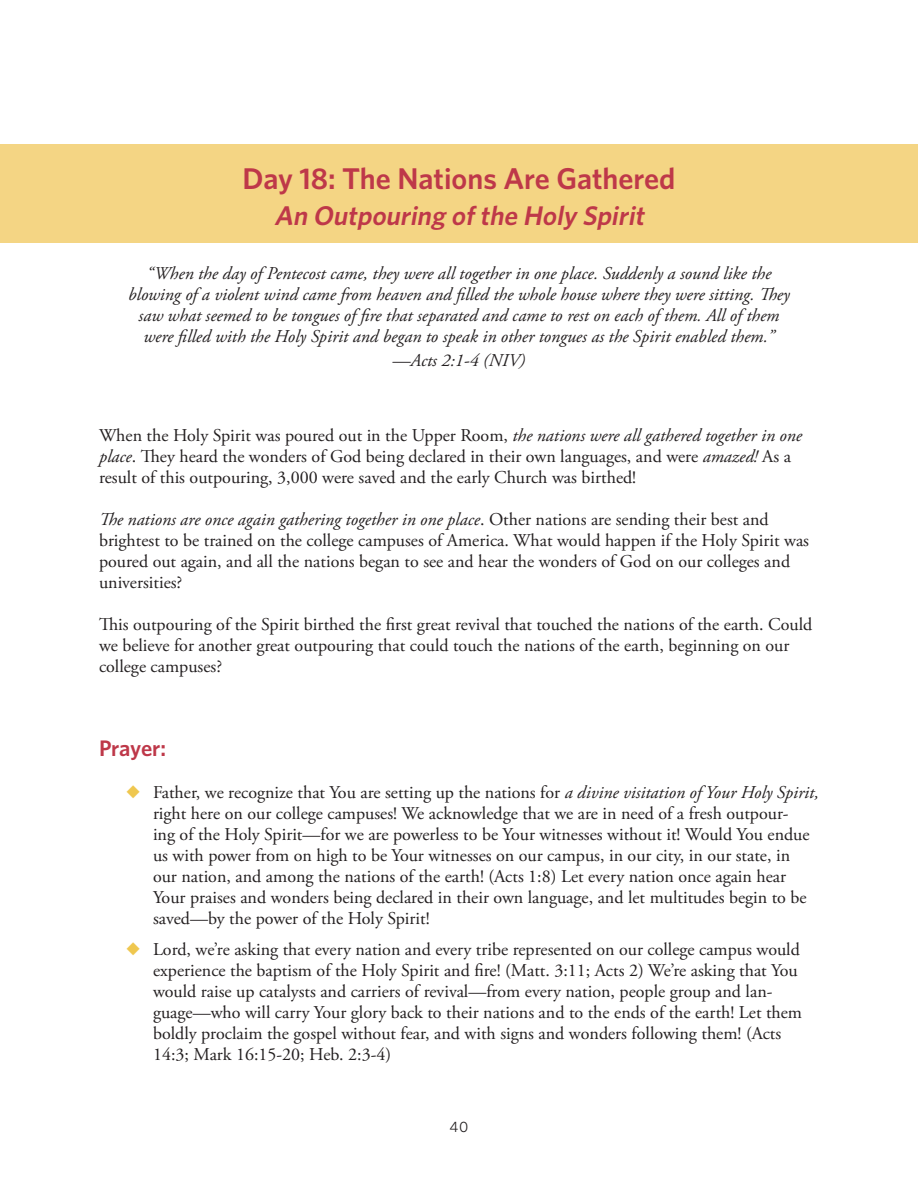
<style>
.page{position:relative;width:918px;height:1188px;background:#fff}
.page>*{position:absolute;margin:0;border:0;box-sizing:border-box;transform-origin:0 0}
.t1{font:600 30px "Whitney";color:#be3849}
.t2{font:italic 600 27px "Whitney";color:#be3849}
.t3{font:600 22.5px "Whitney";letter-spacing:-.01em;color:#be3849}
.t4{font:18px/21px "Adobe Garamond Pro";color:#231f20}
.t5{font:italic 18px/21px "Adobe Garamond Pro";color:#231f20;text-align:center}
.t6{font:15px "Whitney";color:#231f20}
.s1{font-style:italic}
.s2{color:#efc74f}
</style>
<div class="page">
<div style="left:0;top:144px;width:918px;height:98px;background:#f4d584"></div>
<h1 class="t1" style="left:242px;top:158px;width:435px">Day 18: The Nations Are Gathered</h1>
<h2 class="t2" style="left:274px;top:197px;width:378px">An Outpouring ofthe Holy Spirit</h2>
<p class="t5" style="left:128px;top:263px;width:663px">“When the day of Pentecost came, they were all together in one place. Suddenly a sound like the blowing of a violent wind came from heaven and filled the whole house where they were sitting. They saw what seemed to be tongues of fire that separated and came to rest on each of them. All of them were filled with the Holy Spirit and began to speak in other tongues as the Spirit enabled them.”</p>
<p class="t5" style="left:393px;top:350px;width:134px">—Acts 2:1-4 (NIV)</p>
<p class="t4" style="left:99px;top:425px;width:705px">When the Holy Spirit was poured out in the Upper Room, <span class="s1">the nations were all gathered together in one place</span>. They heard the wonders of God being declared in their own languages, and were <span class="s1">amazed!</span> As a result of this outpouring, 3,000 were saved and the early Church was birthed!</p>
<p class="t4" style="left:99px;top:509px;width:712px"><span class="s1">The nations are once again gathering together in one place</span>. Other nations are sending their best and brightest to be trained on the college campuses of America. What would happen if the Holy Spirit was poured out again, and all the nations began to see and hear the wonders of God on our colleges and universities?</p>
<p class="t4" style="left:99px;top:614px;width:715px">This outpouring of the Spirit birthed the first great revival that touched the nations of the earth. Could we believe for another great outpouring that could touch the nations of the earth, beginning on our college campuses?</p>
<p class="t3" style="left:99px;top:733px;width:69px">Prayer:</p>
<p class="t4" style="left:153px;top:782px;width:667px;text-indent:-27px"><span class="s2">◆</span> Father, we recognize that You are setting up the nations for <span class="s1">a divine visitation of Your Holy Spirit, </span>right here on our college campuses! We acknowledge that we are in need of a fresh outpour-<br>ing of the Holy Spirit—for we are powerless to be Your witnesses without it! Would You endue us with power from on high to be Your witnesses on our campus, in our city, in our state, in<br>our nation, and among the nations of the earth! (Acts 1:8) Let every nation once again hear Your praises and wonders being declared in their own language, and let multitudes begin to be saved—by the power of the Holy Spirit!</p>
<p class="t4" style="left:153px;top:940px;width:651px;text-indent:-27px"><span class="s2">◆</span> Lord, we’re asking that every nation and every tribe represented on our college campus would experience the baptism of the Holy Spirit and fire! (Matt. 3:11; Acts 2) We’re asking that You would raise up catalysts and carriers of revival—from every nation, people group and lan&shy;guage—who will carry Your glory back to their nations and to the ends of the earth! Let them boldly proclaim the gospel without fear, and with signs and wonders following them! (Acts 14:3; Mark 16:15-20; Heb. 2:3-4)</p>
<p class="t6" style="left:450px;top:1117px;width:20px">40</p>
</div>
